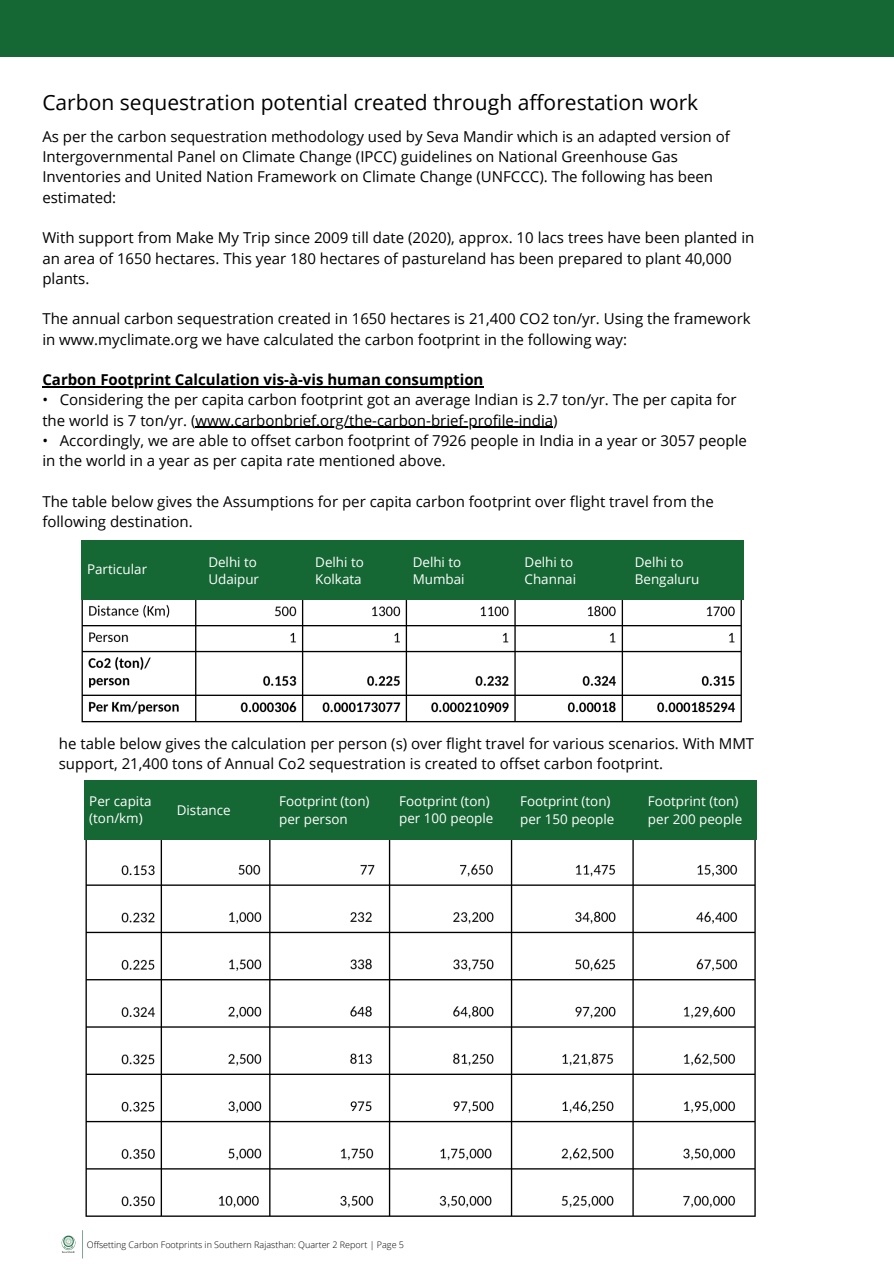
<style>
.page{position:relative;width:894px;height:1264px;background:#fff}
.page>*{position:absolute;margin:0;border:0;box-sizing:border-box;transform-origin:0 0}
.t1{font:21px "Open Sans";color:#000}
.t2{font:15px/20.2px "Open Sans";color:#000}
.t3{font:700 15px "Open Sans";color:#000}
.t4{font:13.35px/17.9px "Open Sans";color:#fff}
.t5{font:300 9px "Open Sans";color:#000}
</style>
<div class="page">
<div style="left:0;top:0;width:893px;height:57px;background:#156734"></div>
<img style="left:61px;top:1235px;width:15px;height:18px">
<svg style="left:82px;top:1230px;width:1px;height:28px"></svg>
<hr style="left:42px;top:386px;width:441px;height:1px;background:#000">
<hr style="left:195px;top:427px;width:358px;height:1px;background:#000">
<img style="left:81px;top:600px;width:661px;height:123px">
<div style="left:81px;top:540px;width:662px;height:60px;background:#156734"></div>
<img style="left:84px;top:839px;width:673px;height:378px">
<div style="left:85px;top:779px;width:671px;height:60px;background:#156734"></div>
<h1 class="t1" style="left:42px;top:87px;width:657px">Carbon sequestration potential created through afforestation work</h1>
<p class="t2" style="left:42px;top:126px;width:688px">As per the carbon sequestration methodology used by Seva Mandir which is an adapted version of Intergovernmental Panel on Climate Change (IPCC) guidelines on National Greenhouse Gas Inventories and United Nation Framework on Climate Change (UNFCCC). The following has been estimated:</p>
<p class="t2" style="left:42px;top:227px;width:713px">With support from Make My Trip since 2009 till date (2020), approx. 10 lacs trees have been planted in an area of 1650 hectares. This year 180 hectares of pastureland has been prepared to plant 40,000 plants.</p>
<p class="t2" style="left:42px;top:308px;width:709px">The annual carbon sequestration created in 1650 hectares is 21,400 CO2 ton/yr. Using the framework in www.myclimate.org we have calculated the carbon footprint in the following way:</p>
<p class="t3" style="left:42px;top:369px;width:442px">Carbon Footprint Calculation vis-à-vis human consumption</p>
<p class="t2" style="left:42px;top:389px;width:695px">• Considering the per capita carbon footprint got an average Indian is 2.7 ton/yr. The per capita for the world is 7 ton/yr. (www.carbonbrief.org/the-carbon-brief-profile-india)</p>
<p class="t2" style="left:42px;top:430px;width:706px">• Accordingly, we are able to offset carbon footprint of 7926 people in India in a year or 3057 people in the world in a year as per capita rate mentioned above.</p>
<p class="t2" style="left:42px;top:491px;width:672px">The table below gives the Assumptions for per capita carbon footprint over flight travel from the following destination.</p>
<p class="t4" style="left:87px;top:560px;width:62px">Particular</p>
<p class="t4" style="left:208px;top:552px;width:52px">Delhi to<br>Udaipur</p>
<p class="t4" style="left:315px;top:552px;width:50px">Delhi to<br>Kolkata</p>
<p class="t4" style="left:524px;top:552px;width:53px">Delhi to<br>Channai</p>
<p class="t4" style="left:634px;top:552px;width:66px">Delhi to<br>Bengaluru</p>
<p class="t4" style="left:412px;top:552px;width:53px">Delhi to<br>Mumbai</p>
<p class="t2" style="left:59px;top:732px;width:696px">he table below gives the calculation per person (s) over flight travel for various scenarios. With MMT support, 21,400 tons of Annual Co2 sequestration is created to offset carbon footprint.</p>
<p class="t4" style="left:399px;top:791px;width:96px">Footprint (ton) per 100 people</p>
<p class="t4" style="left:520px;top:792px;width:96px">Footprint (ton) per 150 people</p>
<p class="t4" style="left:647px;top:792px;width:96px">Footprint (ton) per 200 people</p>
<p class="t4" style="left:89px;top:791px;width:64px">Per capita (ton/km)</p>
<p class="t4" style="left:177px;top:800px;width:55px">Distance</p>
<p class="t4" style="left:279px;top:792px;width:92px">Footprint (ton) per person</p>
<p class="t5" style="left:87px;top:1238px;width:319px">Offsetting Carbon Footprints in Southern Rajasthan: Quarter 2 Report | Page 5</p>
</div>
